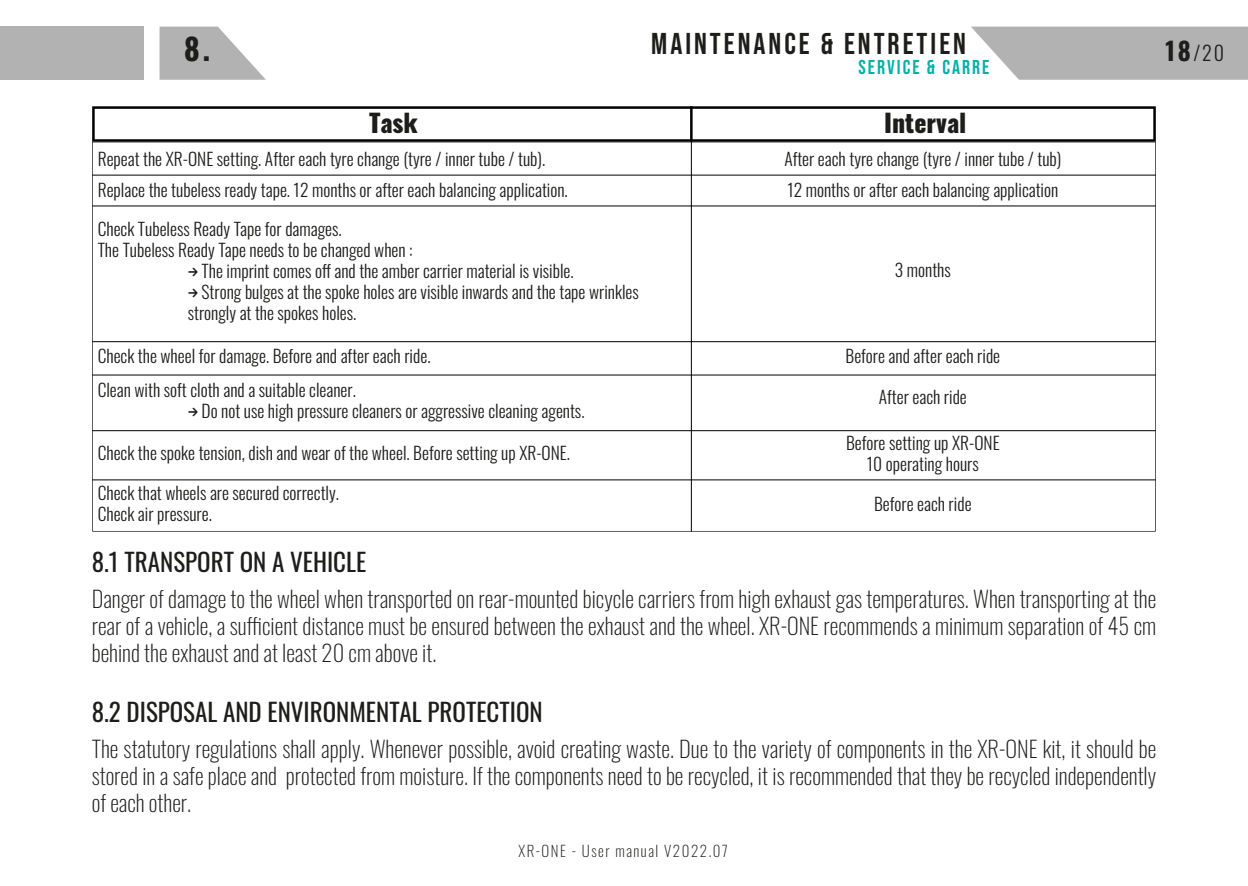
<style>
.page{position:relative;width:1248px;height:886px;background:#fff}
.page>*{position:absolute;margin:0;border:0;box-sizing:border-box;transform-origin:0 0}
.t1{font:30px "Bebas Neue";letter-spacing:.1em;color:#1d1d1b}
.t2{font:700 30px "Oswald";color:#1d1d1b}
.t3{font:25px "Oswald";color:#1d1d1b}
.t4{font:800 25px "Oswald";color:#1d1d1b}
.t5{font:200 22.5px/27px "Oswald";color:#1d1d1b;text-align:justify}
.t6{font:20px "Bebas Neue";letter-spacing:.1em;color:#04b1a9}
.t7{font:300 20px "Oswald";color:#1d1d1b}
.t8{font:300 17.5px/21px "Oswald";color:#1d1d1b}
.t9{font:200 15px "Oswald";letter-spacing:.1em;color:#1d1d1b}
.s1{font-family:"Cascadia Code";font-weight:400}
.s2{font-weight:700;font-size:25px}
</style>
<div class="page">
<svg style="left:971px;top:27px;width:276px;height:53px;background:#bab9b9"></svg>
<svg style="left:159px;top:27px;width:107px;height:53px"></svg>
<div style="left:0;top:27px;width:144px;height:53px;background:#b3b2b2"></div>
<svg style="left:92px;top:142px;width:1063px;height:389px"></svg>
<svg style="left:92px;top:106px;width:1063px;height:36px"></svg>
<hr style="left:92px;top:479px;width:1063px;height:1px;background:#000">
<h1 class="t2" style="left:184px;top:33px;width:27px">8.</h1>
<h1 class="t1" style="left:651px;top:26px;width:316px">MAINTENANCE &amp; ENTRETIEN</h1>
<p class="t6" style="left:858px;top:55px;width:132px">SERVICE &amp; CARRE</p>
<h2 class="t4" style="left:369px;top:105px;width:50px">Task</h2>
<h2 class="t4" style="left:884px;top:105px;width:84px">Interval</h2>
<p class="t8" style="left:98px;top:147px;width:449px">Repeat the XR-ONE setting. After each tyre change (tyre / inner tube / tub).</p>
<p class="t8" style="left:784px;top:147px;width:278px">After each tyre change (tyre / inner tube / tub)</p>
<p class="t8" style="left:98px;top:178px;width:471px">Replace the tubeless ready tape. 12 months or after each balancing application.</p>
<p class="t8" style="left:98px;top:217px;width:316px">Check Tubeless Ready Tape for damages.<br>The Tubeless Ready Tape needs to be changed when :</p>
<p class="t8" style="left:188px;top:259px;width:387px"><span class="s1">→</span> The imprint comes off and the amber carrier material is visible.</p>
<p class="t8" style="left:188px;top:280px;width:452px"><span class="s1">→</span> Strong bulges at the spoke holes are visible inwards and the tape wrinkles strongly at the spokes holes.</p>
<p class="t8" style="left:98px;top:344px;width:334px">Check the wheel for damage. Before and after each ride.</p>
<p class="t8" style="left:98px;top:378px;width:259px">Clean with soft cloth and a suitable cleaner.</p>
<p class="t8" style="left:188px;top:399px;width:398px"><span class="s1">→</span> Do not use high pressure cleaners or aggressive cleaning agents.</p>
<p class="t8" style="left:98px;top:441px;width:474px">Check the spoke tension, dish and wear of the wheel. Before setting up XR-ONE.</p>
<p class="t8" style="left:98px;top:481px;width:243px">Check that wheels are secured correctly.<br>Check air pressure.</p>
<p class="t8" style="left:787px;top:178px;width:272px">12 months or after each balancing application</p>
<p class="t8" style="left:894px;top:258px;width:57px">3 months</p>
<p class="t8" style="left:845px;top:344px;width:156px">Before and after each ride</p>
<p class="t8" style="left:878px;top:385px;width:89px">After each ride</p>
<p class="t8" style="left:846px;top:431px;width:155px;text-align:center">Before setting up XR-ONE<br>10 operating hours</p>
<p class="t8" style="left:874px;top:492px;width:99px">Before each ride</p>
<p class="t7" style="left:1165px;top:35px;width:60px"><span class="s2">18</span>/20</p>
<h2 class="t3" style="left:92px;top:539px;width:276px">8.1 TRANSPORT ON A VEHICLE</h2>
<p class="t5" style="left:92px;top:583px;width:1065px">Danger of damage to the wheel when transported on rear-mounted bicycle carriers from high exhaust gas temperatures. When transporting at the rear of a vehicle, a sufficient distance must be ensured between the exhaust and the wheel. XR-ONE recommends a minimum separation of 45 cm behind the exhaust and at least 20 cm above it.</p>
<h2 class="t3" style="left:92px;top:689px;width:452px">8.2 DISPOSAL AND ENVIRONMENTAL PROTECTION</h2>
<p class="t5" style="left:92px;top:733px;width:1065px">The statutory regulations shall apply. Whenever possible, avoid creating waste. Due to the variety of components in the XR-ONE kit, it should be stored in a safe place and protected from moisture. If the components need to be recycled, it is recommended that they be recycled independently of each other.</p>
<p class="t9" style="left:518px;top:837px;width:211px">XR-ONE - User manual V2022.07</p>
</div>
